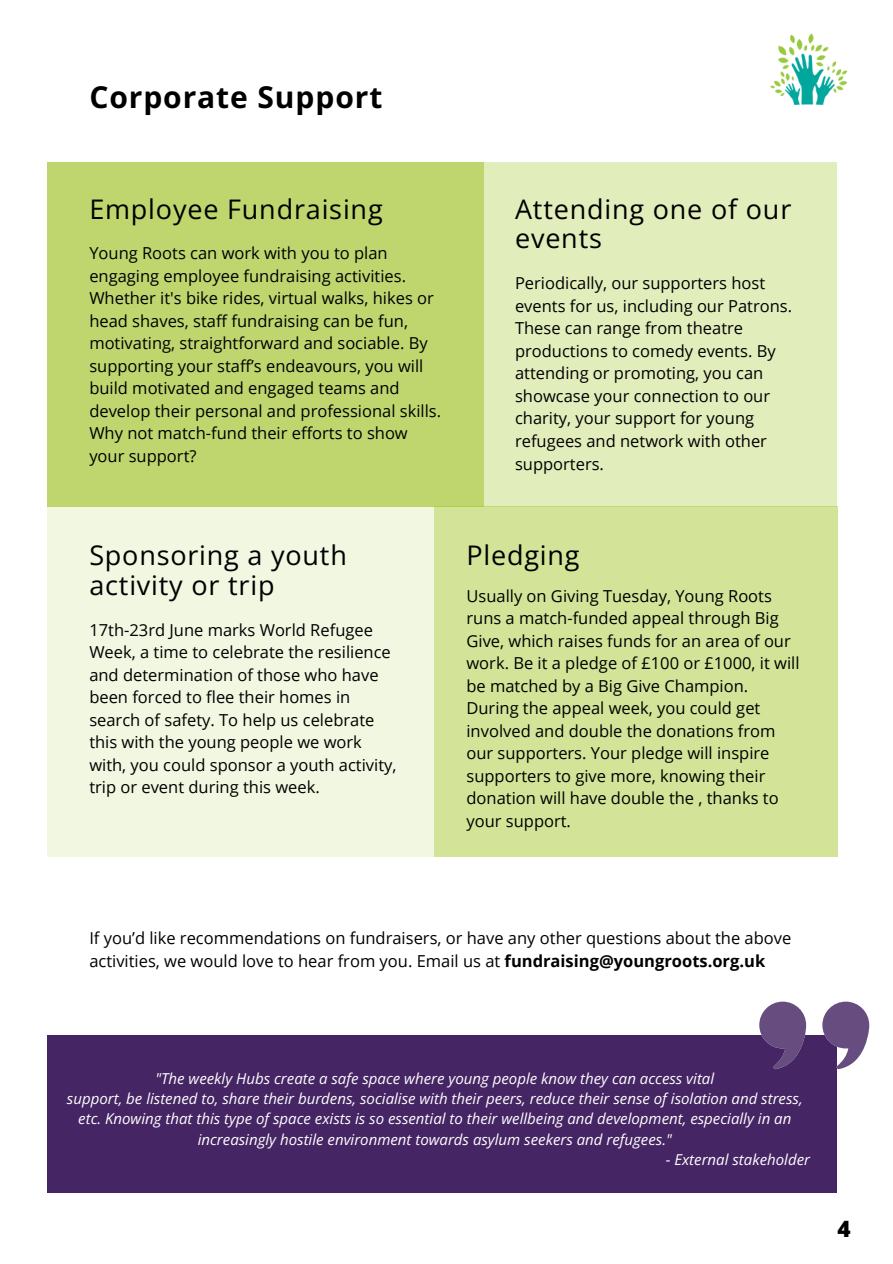
<style>
.page{position:relative;width:893px;height:1264px;background:#fff}
.page>*{position:absolute;margin:0;border:0;box-sizing:border-box;transform-origin:0 0}
.t1{font:700 30px "Open Sans";letter-spacing:.03em;color:#000}
.t2{font:27px/29.2px "Open Sans";letter-spacing:.03em;color:#000}
.t3{font:800 22.5px "Open Sans";color:#000}
.t4{font:16.5px/22.5px "Open Sans";color:#000}
.t5{font:italic 15px/20.2px "Open Sans";color:#fff;text-align:center}
.s1{font-weight:700}
</style>
<div class="page">
<div style="left:484px;top:162px;width:352px;height:344px;background:#e2edbc"></div>
<div style="left:47px;top:162px;width:437px;height:344px;background:#bfd66f"></div>
<div style="left:47px;top:506px;width:386px;height:351px;background:#f1f7e0"></div>
<img style="left:770px;top:33px;width:78px;height:72px">
<div style="left:433px;top:506px;width:404px;height:351px;background:#d3e498"></div>
<div style="left:47px;top:1035px;width:790px;height:157px;background:#452564"></div>
<svg style="left:822px;top:1001px;width:47px;height:68px"></svg>
<svg style="left:759px;top:1001px;width:47px;height:68px"></svg>
<p class="t1" style="left:89px;top:76px;width:294px">Corporate Support</p>
<p class="t2" style="left:89px;top:194px;width:295px">Employee Fundraising</p>
<h2 class="t4" style="left:89px;top:242px;width:353px">Young Roots can work with you to plan engaging employee fundraising activities.<br>Whether it's bike rides, virtual walks, hikes or head shaves, staff fundraising can be fun, motivating, straightforward and sociable. By supporting your staff’s endeavours, you will build motivated and engaged teams and develop their personal and professional skills.<br>Why not match-fund their efforts to show your support?</h2>
<h3 class="t2" style="left:515px;top:194px;width:278px">Attending one of our events</h3>
<p class="t4" style="left:515px;top:272px;width:278px">Periodically, our supporters host events for us, including our Patrons.<br>These can range from theatre productions to comedy events. By attending or promoting, you can showcase your connection to our charity, your support for young refugees and network with other supporters.</p>
<p class="t2" style="left:89px;top:540px;width:259px">Sponsoring a youth activity or trip</p>
<h2 class="t4" style="left:89px;top:618px;width:308px">17th-23rd June marks World Refugee Week, a time to celebrate the resilience and determination of those who have been forced to flee their homes in search of safety. To help us celebrate this with the young people we work with, you could sponsor a youth activity, trip or event during this week.</h2>
<p class="t2" style="left:466px;top:540px;width:115px">Pledging</p>
<p class="t4" style="left:466px;top:584px;width:334px">Usually on Giving Tuesday, Young Roots runs a match-funded appeal through Big Give, which raises funds for an area of our work. Be it a pledge of £100 or £1000, it will be matched by a Big Give Champion.<br>During the appeal week, you could get involved and double the donations from our supporters. Your pledge will inspire supporters to give more, knowing their donation will have double the , thanks to your support.</p>
<p class="t4" style="left:89px;top:926px;width:703px">If you’d like recommendations on fundraisers, or have any other questions about the above activities, we would love to hear from you. Email us at <span class="s1">fundraising@youngroots.org.uk</span></p>
<p class="t5" style="left:155px;top:1067px;width:560px">"The weekly Hubs create a safe space where young people know they can access vital</p>
<p class="t5" style="left:67px;top:1088px;width:737px">support, be listened to, share their burdens, socialise with their peers, reduce their sense of isolation and stress, etc. Knowing that this type of space exists is so essential to their wellbeing and development, especially in an increasingly hostile environment towards asylum seekers and refugees."</p>
<p class="t5" style="left:665px;top:1148px;width:146px">- External stakeholder</p>
<p class="t3" style="left:837px;top:1212px;width:15px">4</p>
</div>
